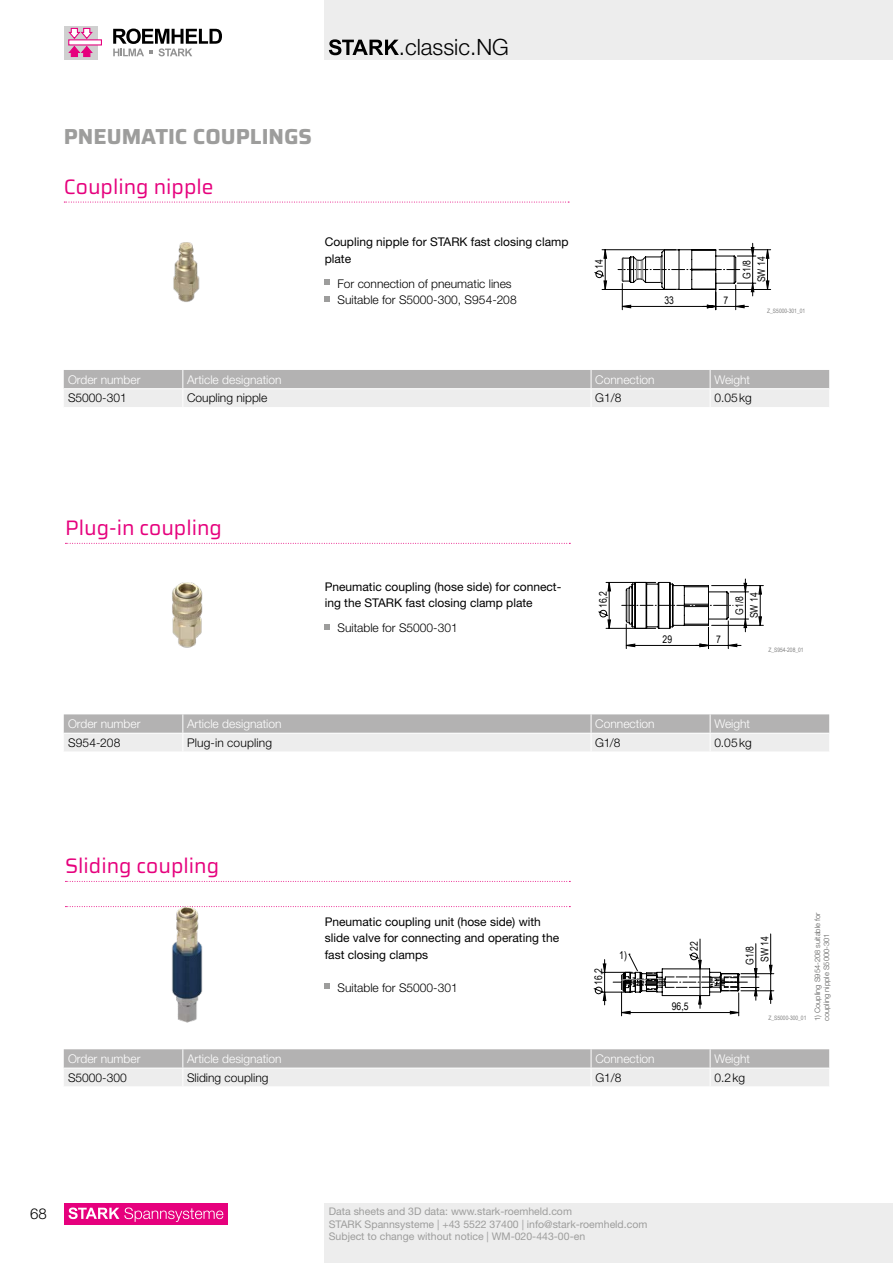
<style>
.page{position:relative;width:893px;height:1263px;background:#fff}
.page>*{position:absolute;margin:0;border:0;box-sizing:border-box;transform-origin:0 0}
.t1{font:300 22.5px "Helvetica Neue LT Std";color:#000}
.t2{font:700 21.75px "Saira";color:#9d9d9c}
.t3{font:21px "Saira";color:#e6007d}
.t4{font:300 15px "Helvetica Neue LT Std";color:#000}
.t5{font:12px/16.5px "Helvetica Neue LT Std";color:#000}
.t6{font:300 12px/16.5px "Helvetica Neue LT Std";color:#000}
.t7{font:300 12px "Helvetica Neue LT Std";color:#fff}
.t8{font:10.8px "Arial Narrow";color:#000}
.t9{font:10.5px/12.6px "Helvetica Neue LT Std";color:#9d9d9c}
.t10{font:10.5px/14.9px "Arial Narrow";color:#000;text-align:center}
.t11{font:300 7.5px/9px "Helvetica Neue LT Std";color:#575756}
.t12{font:6px "Arial Narrow";color:#7f7f7f}
</style>
<div class="page">
<div style="left:64px;top:1203px;width:163px;height:22px;background:#e6007d"></div>
<svg style="left:68px;top:1207px;width:155px;height:15px"></svg>
<div style="left:325px;top:1203px;width:568px;height:60px;background:#ededed"></div>
<div style="left:64px;top:26px;width:34px;height:33px;background:#d0d0d0"></div>
<svg style="left:68px;top:39px;width:34px;height:7px"></svg>
<svg style="left:68px;top:27px;width:26px;height:31px"></svg>
<svg style="left:113px;top:29px;width:109px;height:27px"></svg>
<div style="left:325px;top:0;width:568px;height:60px;background:#ededed"></div>
<svg style="left:329px;top:39px;width:70px;height:16px"></svg>
<svg style="left:65px;top:881px;width:505px;height:1px"></svg>
<svg style="left:309px;top:906px;width:261px;height:1px"></svg>
<svg style="left:325px;top:983px;width:5px;height:6px"></svg>
<svg style="left:64px;top:1049px;width:765px;height:37px;background:#d4d4d4"></svg>
<hr style="left:64px;top:1068px;width:119px;height:1px;background:#fff">
<hr style="left:183px;top:1068px;width:408px;height:1px;background:#fff">
<hr style="left:591px;top:1068px;width:119px;height:1px;background:#fff">
<svg style="left:64px;top:202px;width:505px;height:1px"></svg>
<svg style="left:325px;top:280px;width:5px;height:5px"></svg>
<svg style="left:325px;top:296px;width:5px;height:6px"></svg>
<svg style="left:64px;top:370px;width:765px;height:37px;background:#d1d0d0"></svg>
<hr style="left:64px;top:388px;width:119px;height:1px;background:#fff">
<hr style="left:183px;top:388px;width:408px;height:1px;background:#fff">
<hr style="left:591px;top:388px;width:119px;height:1px;background:#fff">
<svg style="left:65px;top:543px;width:505px;height:1px"></svg>
<svg style="left:325px;top:624px;width:5px;height:6px"></svg>
<svg style="left:64px;top:714px;width:765px;height:37px;background:#d0cfcf"></svg>
<hr style="left:64px;top:733px;width:119px;height:1px;background:#fff">
<hr style="left:183px;top:733px;width:408px;height:1px;background:#fff">
<hr style="left:591px;top:733px;width:119px;height:1px;background:#fff">
<img style="left:65px;top:906px;width:244px;height:166px">
<hr style="left:719px;top:289px;width:52px;height:1px;background:#000">
<hr style="left:719px;top:249px;width:52px;height:1px;background:#000">
<svg style="left:594px;top:243px;width:175px;height:67px"></svg>
<img style="left:64px;top:242px;width:244px;height:131px">
<img style="left:172px;top:582px;width:31px;height:66px">
<hr style="left:712px;top:585px;width:51px;height:1px;background:#000">
<hr style="left:712px;top:625px;width:51px;height:1px;background:#000">
<svg style="left:598px;top:579px;width:164px;height:70px"></svg>
<hr style="left:628px;top:588px;width:1px;height:34px;background:#808080">
<hr style="left:756px;top:944px;width:1px;height:33px;background:#000">
<hr style="left:700px;top:939px;width:1px;height:30px;background:#000">
<hr style="left:741px;top:973px;width:33px;height:1px;background:#000">
<hr style="left:741px;top:990px;width:33px;height:1px;background:#000">
<hr style="left:770px;top:934px;width:1px;height:40px;background:#000">
<hr style="left:601px;top:972px;width:31px;height:1px;background:#000">
<hr style="left:601px;top:992px;width:31px;height:1px;background:#000">
<svg style="left:769px;top:965px;width:3px;height:38px"></svg>
<svg style="left:593px;top:959px;width:13px;height:46px"></svg>
<svg style="left:613px;top:953px;width:146px;height:63px"></svg>
<h1 class="t1" style="left:399px;top:34px;width:112px">.classic.NG</h1>
<h2 class="t2" style="left:64px;top:119px;width:250px">PNEUMATIC COUPLINGS</h2>
<h3 class="t3" style="left:64px;top:171px;width:151px">Coupling nipple</h3>
<p class="t5" style="left:325px;top:233px;width:245px">Coupling nipple for STARK fast closing clamp plate</p>
<p class="t6" style="left:337px;top:275px;width:181px">For connection of pneumatic lines<br>Suitable for S5000-300, S954-208</p>
<p class="t10" style="left:591px;top:269px;width:11px;rotate:-90deg">14</p>
<p class="t10" style="left:739px;top:282px;width:27px;rotate:-90deg">G1/8<br>SW 14</p>
<p class="t10" style="left:664px;top:292px;width:11px">33</p>
<p class="t10" style="left:723px;top:292px;width:6px">7</p>
<p class="t12" style="left:767px;top:307px;width:40px">Z_S5000-301_01</p>
<p class="t7" style="left:68px;top:372px;width:74px">Order number</p>
<p class="t7" style="left:187px;top:372px;width:96px">Article designation</p>
<p class="t7" style="left:595px;top:372px;width:61px">Connection</p>
<p class="t7" style="left:714px;top:372px;width:37px">Weight</p>
<p class="t6" style="left:68px;top:390px;width:60px">S5000-301</p>
<p class="t6" style="left:187px;top:390px;width:82px">Coupling nipple</p>
<p class="t6" style="left:595px;top:390px;width:28px">G1/8</p>
<p class="t6" style="left:714px;top:390px;width:39px">0.05kg</p>
<h3 class="t3" style="left:65px;top:512px;width:158px">Plug-in coupling</h3>
<p class="t5" style="left:325px;top:578px;width:238px">Pneumatic coupling (hose side) for connect&shy;ing the STARK fast closing clamp plate</p>
<p class="t6" style="left:337px;top:619px;width:122px">Suitable for S5000-301</p>
<p class="t10" style="left:595px;top:608px;width:18px;rotate:-90deg">16,2</p>
<p class="t10" style="left:731px;top:618px;width:27px;rotate:-90deg">G1/8<br>SW 14</p>
<p class="t10" style="left:663px;top:631px;width:11px">29</p>
<p class="t10" style="left:716px;top:631px;width:6px">7</p>
<p class="t12" style="left:768px;top:646px;width:37px">Z_S954-208_01</p>
<p class="t7" style="left:68px;top:716px;width:74px">Order number</p>
<p class="t7" style="left:187px;top:716px;width:96px">Article designation</p>
<p class="t7" style="left:595px;top:716px;width:61px">Connection</p>
<p class="t7" style="left:714px;top:716px;width:37px">Weight</p>
<p class="t6" style="left:68px;top:734px;width:54px">S954-208</p>
<p class="t6" style="left:187px;top:734px;width:87px">Plug-in coupling</p>
<p class="t6" style="left:595px;top:734px;width:27px">G1/8</p>
<p class="t6" style="left:714px;top:734px;width:39px">0.05kg</p>
<h3 class="t3" style="left:65px;top:850px;width:155px">Sliding coupling</h3>
<p class="t5" style="left:325px;top:913px;width:236px">Pneumatic coupling unit (hose side) with slide valve for connecting and operating the fast closing clamps</p>
<p class="t6" style="left:337px;top:979px;width:122px">Suitable for S5000-301</p>
<p class="t10" style="left:591px;top:985px;width:18px;rotate:-90deg">16,2</p>
<p class="t8" style="left:619px;top:947px;width:9px">1)</p>
<p class="t10" style="left:686px;top:951px;width:11px;rotate:-90deg">22</p>
<p class="t10" style="left:742px;top:965px;width:30px;text-align:left;rotate:-90deg">G1/8<br>SW 14</p>
<p class="t10" style="left:672px;top:999px;width:18px">96,5</p>
<p class="t12" style="left:768px;top:1013px;width:40px">Z_S5000-300_01</p>
<p class="t11" style="left:813px;top:1021px;width:110px;rotate:-90deg">1) Coupling S954-208 suitable for coupling nipple S5000-301</p>
<p class="t7" style="left:68px;top:1051px;width:74px">Order number</p>
<p class="t7" style="left:187px;top:1051px;width:96px">Article designation</p>
<p class="t7" style="left:595px;top:1051px;width:61px">Connection</p>
<p class="t7" style="left:714px;top:1051px;width:37px">Weight</p>
<p class="t6" style="left:68px;top:1069px;width:60px">S5000-300</p>
<p class="t6" style="left:187px;top:1069px;width:83px">Sliding coupling</p>
<p class="t6" style="left:595px;top:1069px;width:28px">G1/8</p>
<p class="t6" style="left:714px;top:1069px;width:32px">0.2kg</p>
<p class="t4" style="left:30px;top:1205px;width:18px">68</p>
<p class="t9" style="left:329px;top:1205px;width:320px">Data sheets and 3D data: www.stark-roemheld.com<br>STARK Spannsysteme | +43 5522 37400 | info@stark-roemheld.com<br>Subject to change without notice | WM-020-443-00-en</p>
</div>
